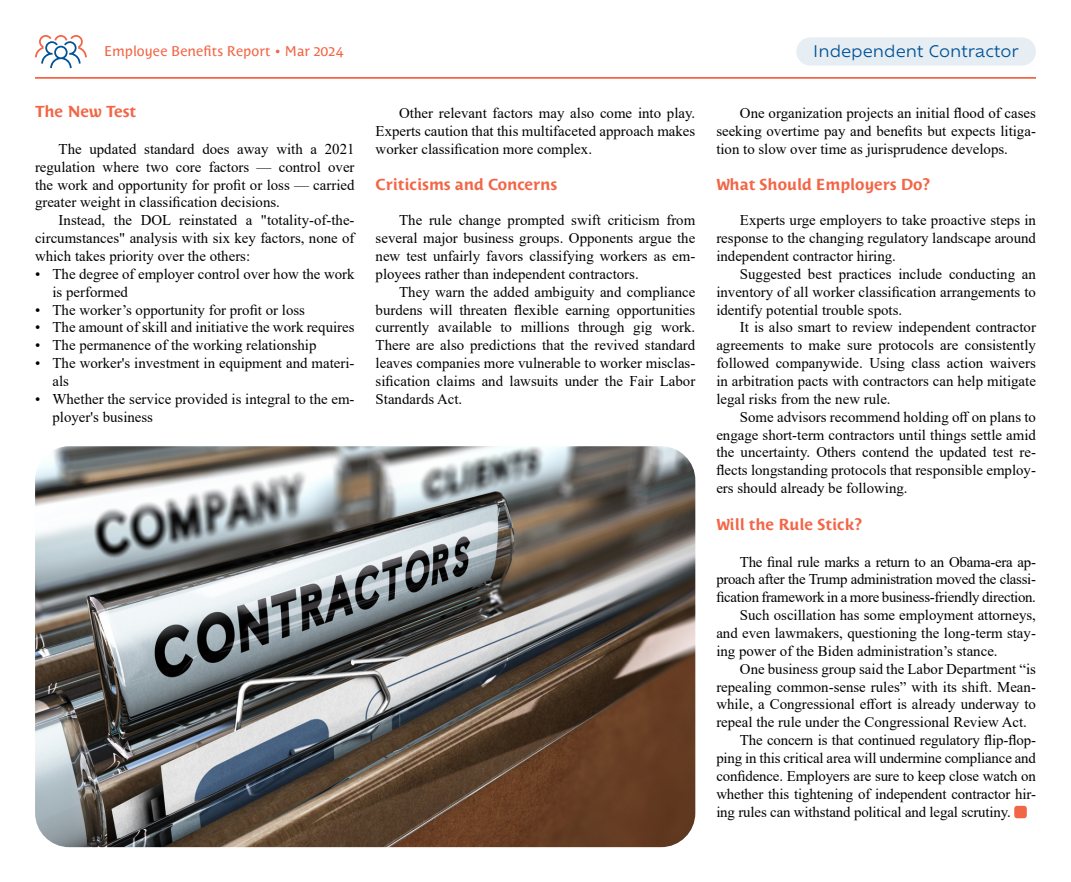
<style>
.page{position:relative;width:1071px;height:882px;background:#fff}
.page>*{position:absolute;margin:0;border:0;box-sizing:border-box;transform-origin:0 0}
.t1{font:700 15.75px "Costa Std";color:#f26647}
.t2{font:15.75px "Ofelia Text";color:#005295}
.t3{font:14.88px/17.8px "Times New Roman";color:#000;text-align:justify}
.t4{font:14.88px "Times New Roman";letter-spacing:-.02em;color:#000}
.t5{font:14px "Costa Std";letter-spacing:.005em;color:#f26647}
</style>
<div class="page">
<img style="left:35px;top:446px;width:660px;height:401px">
<div style="left:796px;top:37px;width:240px;height:29px;background:#e6eef4;border-radius:14px"></div>
<svg style="left:35px;top:35px;width:52px;height:33px"></svg>
<hr style="left:35px;top:77px;width:1001px;height:2px;background:#f26647">
<div style="left:1014px;top:806px;width:13px;height:12px;background:#f26647;border-radius:3px"></div>
<p class="t5" style="left:104px;top:43px;width:240px">Employee Benefits Report • Mar 2024</p>
<p class="t2" style="left:813px;top:40px;width:207px">Independent Contractor</p>
<p class="t1" style="left:35px;top:102px;width:103px">The New Test</p>
<p class="t3" style="left:35px;top:140px;width:321px;text-indent:24px">The updated standard does away with a 2021 regulation where two core factors — control over the work and opportunity for profit or loss — carried greater weight in classification decisions.</p>
<p class="t3" style="left:35px;top:211px;width:321px;text-indent:24px">Instead, the DOL reinstated a "totality-of-the&shy;circumstances" analysis with six key factors, none of which takes priority over the others:</p>
<p class="t3" style="left:52px;top:264px;width:304px;text-indent:-17px">• The degree of employer control over how the work is performed</p>
<p class="t3" style="left:35px;top:300px;width:272px">• The worker’s opportunity for profit or loss</p>
<p class="t3" style="left:35px;top:318px;width:321px">• The amount of skill and initiative the work requires</p>
<p class="t3" style="left:35px;top:336px;width:283px">• The permanence of the working relationship</p>
<p class="t3" style="left:52px;top:354px;width:304px;text-indent:-17px">• The worker's investment in equipment and materi&shy;als</p>
<p class="t3" style="left:52px;top:389px;width:304px;text-indent:-17px">• Whether the service provided is integral to the em&shy;ployer's business</p>
<p class="t3" style="left:376px;top:104px;width:321px;text-indent:24px">Other relevant factors may also come into play.<br>Experts caution that this multifaceted approach makes worker classification more complex.</p>
<p class="t1" style="left:376px;top:176px;width:183px">Criticisms and Concerns</p>
<p class="t3" style="left:376px;top:211px;width:321px;text-indent:24px">The rule change prompted swift criticism from several major business groups. Opponents argue the new test unfairly favors classifying workers as em&shy;ployees rather than independent contractors.</p>
<p class="t3" style="left:376px;top:282px;width:321px;text-indent:24px">They warn the added ambiguity and compliance burdens will threaten flexible earning opportunities currently available to millions through gig work.<br>There are also predictions that the revived standard leaves companies more vulnerable to worker misclas&shy;sification claims and lawsuits under the Fair Labor Standards Act.</p>
<p class="t3" style="left:716px;top:104px;width:321px;text-indent:24px">One organization projects an initial flood of cases seeking overtime pay and benefits but expects litiga&shy;tion to slow over time as jurisprudence develops.</p>
<p class="t1" style="left:716px;top:176px;width:216px">What Should Employers Do?</p>
<p class="t3" style="left:716px;top:211px;width:321px;text-indent:24px">Experts urge employers to take proactive steps in response to the changing regulatory landscape around independent contractor hiring.</p>
<p class="t3" style="left:716px;top:265px;width:321px;text-indent:24px">Suggested best practices include conducting an inventory of all worker classification arrangements to identify potential trouble spots.</p>
<p class="t3" style="left:716px;top:318px;width:321px;text-indent:24px">It is also smart to review independent contractor agreements to make sure protocols are consistently followed companywide. Using class action waivers in arbitration pacts with contractors can help mitigate legal risks from the new rule.</p>
<p class="t3" style="left:716px;top:407px;width:321px;text-indent:24px">Some advisors recommend holding off on plans to engage short-term contractors until things settle amid the uncertainty. Others contend the updated test re&shy;flects longstanding protocols that responsible employ&shy;ers should already be following.</p>
<p class="t1" style="left:716px;top:515px;width:147px">Will the Rule Stick?</p>
<p class="t4" style="left:740px;top:551px;width:298px">The final rule marks a return to an Obama-era ap-</p>
<p class="t4" style="left:716px;top:569px;width:321px">proach after the Trump administration moved the classi-</p>
<p class="t4" style="left:716px;top:587px;width:321px">fication framework in a more business-friendly direction.</p>
<p class="t3" style="left:740px;top:606px;width:298px">Such oscillation has some employment attorneys,</p>
<p class="t3" style="left:716px;top:624px;width:321px">and even lawmakers, questioning the long-term stay-</p>
<p class="t3" style="left:716px;top:642px;width:283px">ing power of the Biden administration’s stance.</p>
<p class="t3" style="left:740px;top:659px;width:298px">One business group said the Labor Department “is</p>
<p class="t3" style="left:716px;top:677px;width:321px">repealing common-sense rules” with its shift. Mean-</p>
<p class="t3" style="left:716px;top:695px;width:321px">while, a Congressional effort is already underway to</p>
<p class="t3" style="left:716px;top:713px;width:312px">repeal the rule under the Congressional Review Act.</p>
<p class="t3" style="left:740px;top:731px;width:298px">The concern is that continued regulatory flip-flop-</p>
<p class="t3" style="left:716px;top:749px;width:321px">ping in this critical area will undermine compliance and</p>
<p class="t3" style="left:716px;top:766px;width:321px">confidence. Employers are sure to keep close watch on</p>
<p class="t3" style="left:716px;top:784px;width:321px">whether this tightening of independent contractor hir-</p>
<p class="t3" style="left:716px;top:802px;width:296px">ing rules can withstand political and legal scrutiny.</p>
</div>
